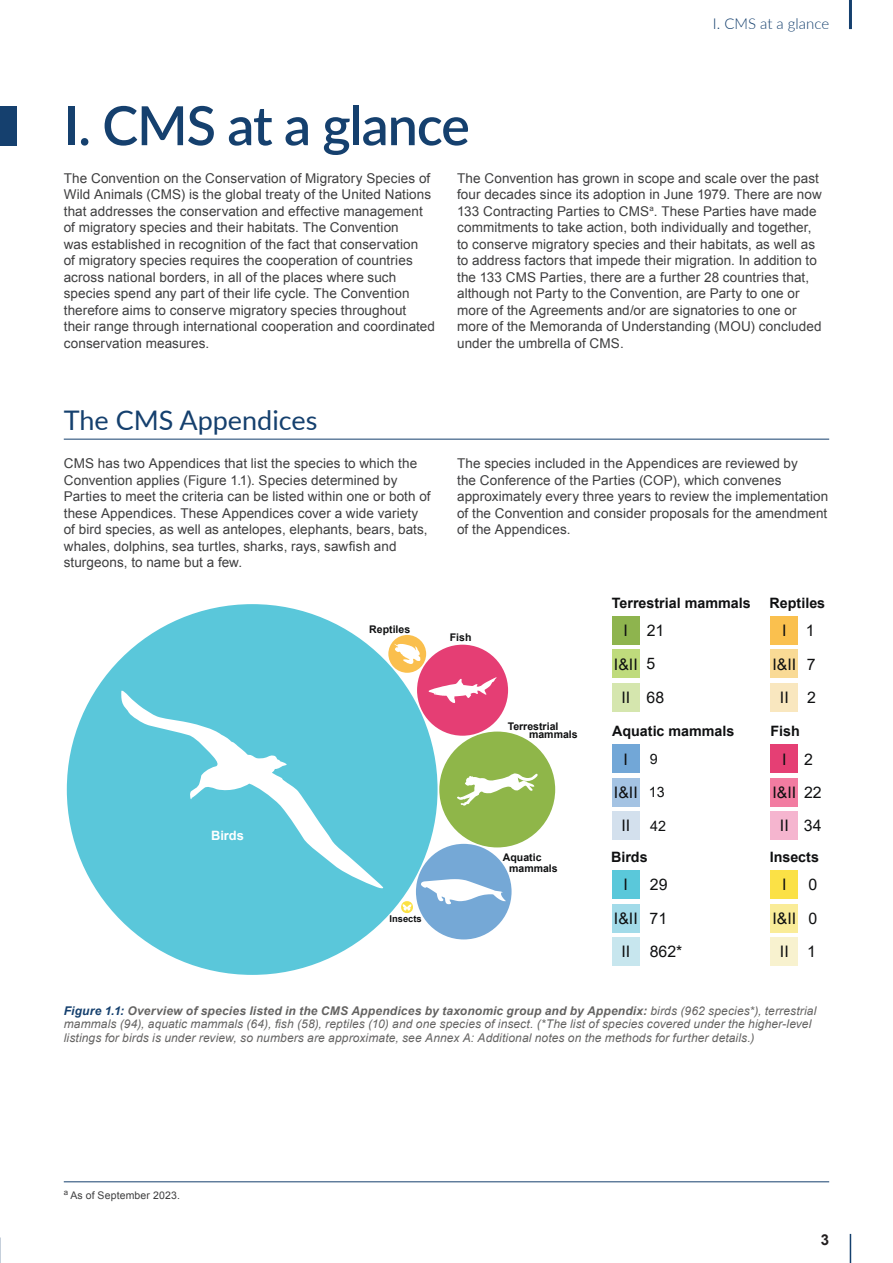
<style>
.page{position:relative;width:893px;height:1263px;background:#fff}
.page>*{position:absolute;margin:0;border:0;box-sizing:border-box;transform-origin:0 0}
.t1{font:600 54px "Lato";letter-spacing:-.02em;color:#15406e}
.t2{font:27px "Lato";color:#15406e}
.t3{font:15.9px/33.3px "Arial";color:#0f1011;text-align:center}
.t4{font:300 15px "Lato";color:#15406e}
.t5{font:700 15px "Arial";color:#231f20}
.t6{font:700 14.25px "Arial";color:#0f1011}
.t7{font:14.25px "Arial";color:#0f1011}
.t8{font:13.5px/16.5px "Arial";letter-spacing:.01em;color:#3e3e3f}
.t9{font:700 12.9px "Arial";color:#fff}
.t10{font:italic 12px/13.5px "Arial";letter-spacing:.01em;color:#646362}
.t11{font:700 10.5px "Arial";color:#0f1011}
.t12{font:10.5px "Arial";letter-spacing:.015em;color:#3e3e3f}
.t13{font:700 9.3px "Arial";color:#0f1011}
.s1{font-weight:700;color:#15406e}
.s2{font-weight:700}
</style>
<div class="page">
<img style="left:0;top:0;width:1px;height:1263px">
<hr style="left:64px;top:439px;width:765px;height:1px;background:#15406e">
<hr style="left:849px;top:0;width:3px;height:29px;background:#15406e">
<svg style="left:850px;top:1234px;width:1px;height:29px"></svg>
<div style="left:0;top:106px;width:17px;height:39px;background:#15406e"></div>
<div style="left:67px;top:604px;width:371px;height:371px;background:#5ac7da;border-radius:50%"></div>
<div style="left:439px;top:731px;width:116px;height:116px;background:#8fb649;border-radius:50%"></div>
<div style="left:416px;top:844px;width:96px;height:95px;background:#75a8d6;border-radius:50%"></div>
<div style="left:417px;top:645px;width:91px;height:91px;background:#e53e74;border-radius:50%"></div>
<div style="left:388px;top:635px;width:38px;height:38px;background:#fab93a;border-radius:50%;opacity:.9"></div>
<svg style="left:121px;top:690px;width:263px;height:199px"></svg>
<svg style="left:457px;top:773px;width:81px;height:33px"></svg>
<svg style="left:421px;top:879px;width:85px;height:25px"></svg>
<svg style="left:394px;top:643px;width:26px;height:21px"></svg>
<svg style="left:428px;top:677px;width:69px;height:26px"></svg>
<svg style="left:399px;top:901px;width:14px;height:12px"></svg>
<div style="left:612px;top:617px;width:28px;height:28px;background:#8eb44e"></div>
<div style="left:612px;top:650px;width:28px;height:28px;background:#bfdb7c"></div>
<div style="left:612px;top:683px;width:28px;height:28px;background:#d5e6ae"></div>
<div style="left:612px;top:745px;width:28px;height:28px;background:#72a7d7"></div>
<div style="left:612px;top:778px;width:28px;height:28px;background:#a4c3e3"></div>
<div style="left:612px;top:811px;width:28px;height:29px;background:#cfddeb"></div>
<div style="left:612px;top:871px;width:28px;height:28px;background:#5ac8da"></div>
<div style="left:612px;top:904px;width:28px;height:28px;background:#a2dbe9"></div>
<div style="left:612px;top:937px;width:28px;height:28px;background:#c1e4ed"></div>
<div style="left:771px;top:617px;width:27px;height:28px;background:#fac04e"></div>
<div style="left:771px;top:650px;width:27px;height:28px;background:#f9da95"></div>
<div style="left:771px;top:683px;width:27px;height:28px;background:#f9e7bf"></div>
<div style="left:771px;top:745px;width:27px;height:28px;background:#e53f74"></div>
<div style="left:771px;top:778px;width:27px;height:28px;background:#f27ca1"></div>
<div style="left:771px;top:811px;width:27px;height:29px;background:#f5b5cf"></div>
<div style="left:771px;top:871px;width:27px;height:28px;background:#fbe146"></div>
<div style="left:771px;top:904px;width:27px;height:28px;background:#faec98"></div>
<div style="left:771px;top:937px;width:27px;height:28px;background:#f8f1ca"></div>
<hr style="left:64px;top:1181px;width:765px;height:1px;background:#15406e">
<p class="t4" style="left:713px;top:13px;width:118px">I. CMS at a glance</p>
<h1 class="t1" style="left:64px;top:86px;width:408px">I. CMS at a glance</h1>
<p class="t8" style="left:64px;top:170px;width:373px">The Convention on the Conservation of Migratory Species of Wild Animals (CMS) is the global treaty of the United Nations that addresses the conservation and effective management of migratory species and their habitats. The Convention<br>was established in recognition of the fact that conservation<br>of migratory species requires the cooperation of countries across national borders, in all of the places where such species spend any part of their life cycle. The Convention therefore aims to conserve migratory species throughout their range through international cooperation and coordinated conservation measures.</p>
<p class="t8" style="left:457px;top:170px;width:366px">The Convention has grown in scope and scale over the past four decades since its adoption in June 1979. There are now 133 Contracting Parties to CMS<sup>a</sup>. These Parties have made commitments to take action, both individually and together, to conserve migratory species and their habitats, as well as to address factors that impede their migration. In addition to the 133 CMS Parties, there are a further 28 countries that, although not Party to the Convention, are Party to one or more of the Agreements and/or are signatories to one or more of the Memoranda of Understanding (MOU) concluded under the umbrella of CMS.</p>
<h2 class="t2" style="left:64px;top:401px;width:255px">The CMS Appendices</h2>
<p class="t8" style="left:64px;top:455px;width:368px">CMS has two Appendices that list the species to which the Convention applies (Figure 1.1). Species determined by Parties to meet the criteria can be listed within one or both of these Appendices. These Appendices cover a wide variety of bird species, as well as antelopes, elephants, bears, bats, whales, dolphins, sea turtles, sharks, rays, sawfish and sturgeons, to name but a few.</p>
<p class="t8" style="left:457px;top:455px;width:373px">The species included in the Appendices are reviewed by<br>the Conference of the Parties (COP), which convenes approximately every three years to review the implementation of the Convention and consider proposals for the amendment of the Appendices.</p>
<p class="t9" style="left:211px;top:827px;width:34px">Birds</p>
<p class="t11" style="left:369px;top:622px;width:42px">Reptiles</p>
<p class="t11" style="left:450px;top:629px;width:23px">Fish</p>
<p class="t11" style="left:508px;top:719px;width:52px">Terrestrial</p>
<p class="t11" style="left:529px;top:727px;width:50px">mammals</p>
<p class="t13" style="left:389px;top:912px;width:34px">Insects</p>
<p class="t11" style="left:503px;top:850px;width:40px">Aquatic</p>
<p class="t11" style="left:509px;top:860px;width:50px">mammals</p>
<p class="t6" style="left:612px;top:593px;width:140px">Terrestrial mammals</p>
<p class="t6" style="left:770px;top:593px;width:57px">Reptiles</p>
<p class="t3" style="left:614px;top:614px;width:25px">I<br>I&amp;II<br>II</p>
<p class="t3" style="left:647px;top:614px;width:19px">21</p>
<p class="t3" style="left:646px;top:647px;width:19px;text-align:left">5<br>68</p>
<p class="t3" style="left:772px;top:614px;width:25px">I<br>I&amp;II<br>II</p>
<p class="t3" style="left:806px;top:614px;width:10px">1</p>
<p class="t3" style="left:807px;top:647px;width:11px;text-align:left">7<br>2</p>
<p class="t6" style="left:612px;top:721px;width:124px">Aquatic mammals</p>
<p class="t6" style="left:770px;top:721px;width:31px">Fish</p>
<p class="t3" style="left:614px;top:742px;width:25px">I<br>I&amp;II<br>II</p>
<p class="t7" style="left:650px;top:749px;width:9px">9</p>
<p class="t7" style="left:649px;top:782px;width:17px">13</p>
<p class="t7" style="left:650px;top:816px;width:17px">42</p>
<p class="t3" style="left:772px;top:742px;width:25px">I<br>I&amp;II<br>II</p>
<p class="t3" style="left:804px;top:742px;width:10px">2</p>
<p class="t3" style="left:804px;top:776px;width:19px;text-align:left">22<br>34</p>
<p class="t6" style="left:611px;top:847px;width:38px">Birds</p>
<p class="t6" style="left:770px;top:847px;width:51px">Insects</p>
<p class="t3" style="left:614px;top:868px;width:25px">I<br>I&amp;II<br>II</p>
<p class="t3" style="left:650px;top:868px;width:19px">29</p>
<p class="t3" style="left:650px;top:901px;width:34px;text-align:left">71<br>862*</p>
<p class="t3" style="left:772px;top:868px;width:25px">I<br>I&amp;II<br>II</p>
<p class="t3" style="left:808px;top:868px;width:10px">0</p>
<p class="t3" style="left:807px;top:901px;width:11px;text-align:left">0<br>1</p>
<p class="t10" style="left:64px;top:1004px;width:754px"><span class="s1">Figure 1.1:</span> <span class="s2">Overview of species listed in the CMS Appendices by taxonomic group and by Appendix:</span> birds (962 species*), terrestrial mammals (94), aquatic mammals (64), fish (58), reptiles (10) and one species of insect. (*The list of species covered under the higher-level listings for birds is under review, so numbers are approximate, see Annex A: Additional notes on the methods for further details.)</p>
<p class="t12" style="left:64px;top:1188px;width:118px"><sup>a</sup> As of September 2023.</p>
<p class="t5" style="left:821px;top:1230px;width:10px">3</p>
</div>
